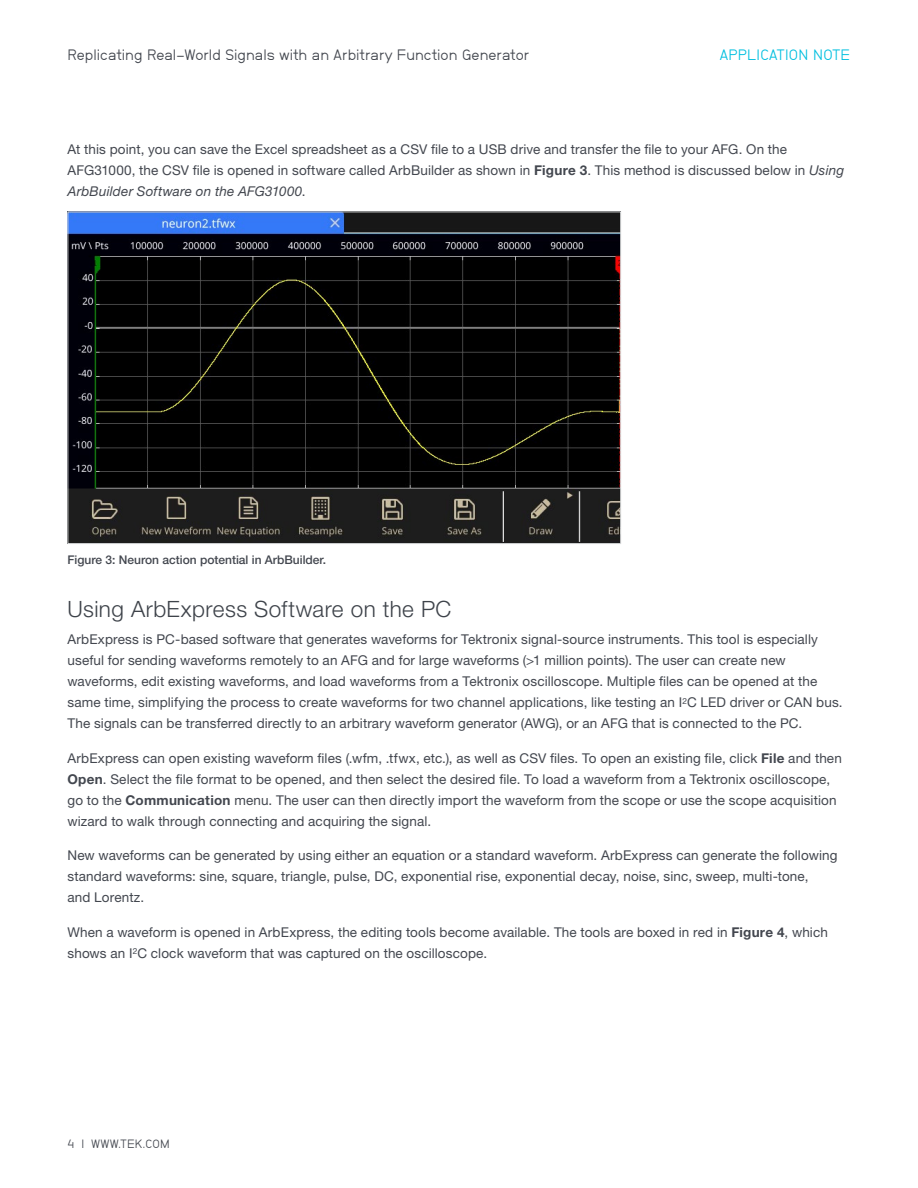
<style>
.page{position:relative;width:918px;height:1188px;background:#fff}
.page>*{position:absolute;margin:0;border:0;box-sizing:border-box;transform-origin:0 0}
.t1{font:300 22.5px "Helvetica Neue LT Std";letter-spacing:.015em;color:#3e434a}
.t2{font:15px "Neubau Grotesk Nor";letter-spacing:.005em;color:#43474f}
.t3{font:15px "NB Grotesk";letter-spacing:.02em;color:#00bfdf}
.t4{font:13.5px/21px "Helvetica Neue LT Std";letter-spacing:.01em;color:#43474f}
.t5{font:500 12px "Helvetica Neue LT Std";color:#43474f}
.t6{font:12px "Neubau Grotesk Nor";letter-spacing:.025em;color:#43474f}
.s1{font-weight:700}
.s2{font-style:italic}
</style>
<div class="page">
<img style="left:70px;top:214px;width:549px;height:328px">
<p class="t2" style="left:68px;top:46px;width:463px">Replicating Real-World Signals with an Arbitrary Function Generator</p>
<p class="t3" style="left:720px;top:46px;width:132px">APPLICATION NOTE</p>
<p class="t4" style="left:68px;top:138px;width:778px">At this point, you can save the Excel spreadsheet as a CSV file to a USB drive and transfer the file to your AFG. On the<br>AFG31000, the CSV file is opened in software called ArbBuilder as shown in <span class="s1">Figure 3</span>. This method is discussed below in <span class="s2">Using<br>ArbBuilder Software on the AFG31000</span>.</p>
<p class="t5" style="left:68px;top:553px;width:260px">Figure 3: Neuron action potential in ArbBuilder.</p>
<h1 class="t1" style="left:68px;top:595px;width:385px">Using ArbExpress Software on the PC</h1>
<p class="t4" style="left:67px;top:629px;width:777px">ArbExpress is PC-based software that generates waveforms for Tektronix signal-source instruments. This tool is especially useful for sending waveforms remotely to an AFG and for large waveforms (&gt;1 million points). The user can create new waveforms, edit existing waveforms, and load waveforms from a Tektronix oscilloscope. Multiple files can be opened at the same time, simplifying the process to create waveforms for two channel applications, like testing an I<sup>2</sup>C LED driver or CAN bus.<br>The signals can be transferred directly to an arbitrary waveform generator (AWG), or an AFG that is connected to the PC.</p>
<p class="t4" style="left:67px;top:747px;width:776px">ArbExpress can open existing waveform files (.wfm, .tfwx, etc.), as well as CSV files. To open an existing file, click <span class="s1">File</span> and then <span class="s1">Open</span>. Select the file format to be opened, and then select the desired file. To load a waveform from a Tektronix oscilloscope, go to the <span class="s1">Communication</span> menu. The user can then directly import the waveform from the scope or use the scope acquisition wizard to walk through connecting and acquiring the signal.</p>
<p class="t4" style="left:67px;top:845px;width:771px">New waveforms can be generated by using either an equation or a standard waveform. ArbExpress can generate the following standard waveforms: sine, square, triangle, pulse, DC, exponential rise, exponential decay, noise, sinc, sweep, multi-tone,<br>and Lorentz.</p>
<p class="t4" style="left:67px;top:922px;width:762px">When a waveform is opened in ArbExpress, the editing tools become available. The tools are boxed in red in <span class="s1">Figure 4</span>, which shows an I<sup>2</sup>C clock waveform that was captured on the oscilloscope.</p>
<p class="t6" style="left:68px;top:1136px;width:104px">4 | WWW.TEK.COM</p>
</div>
